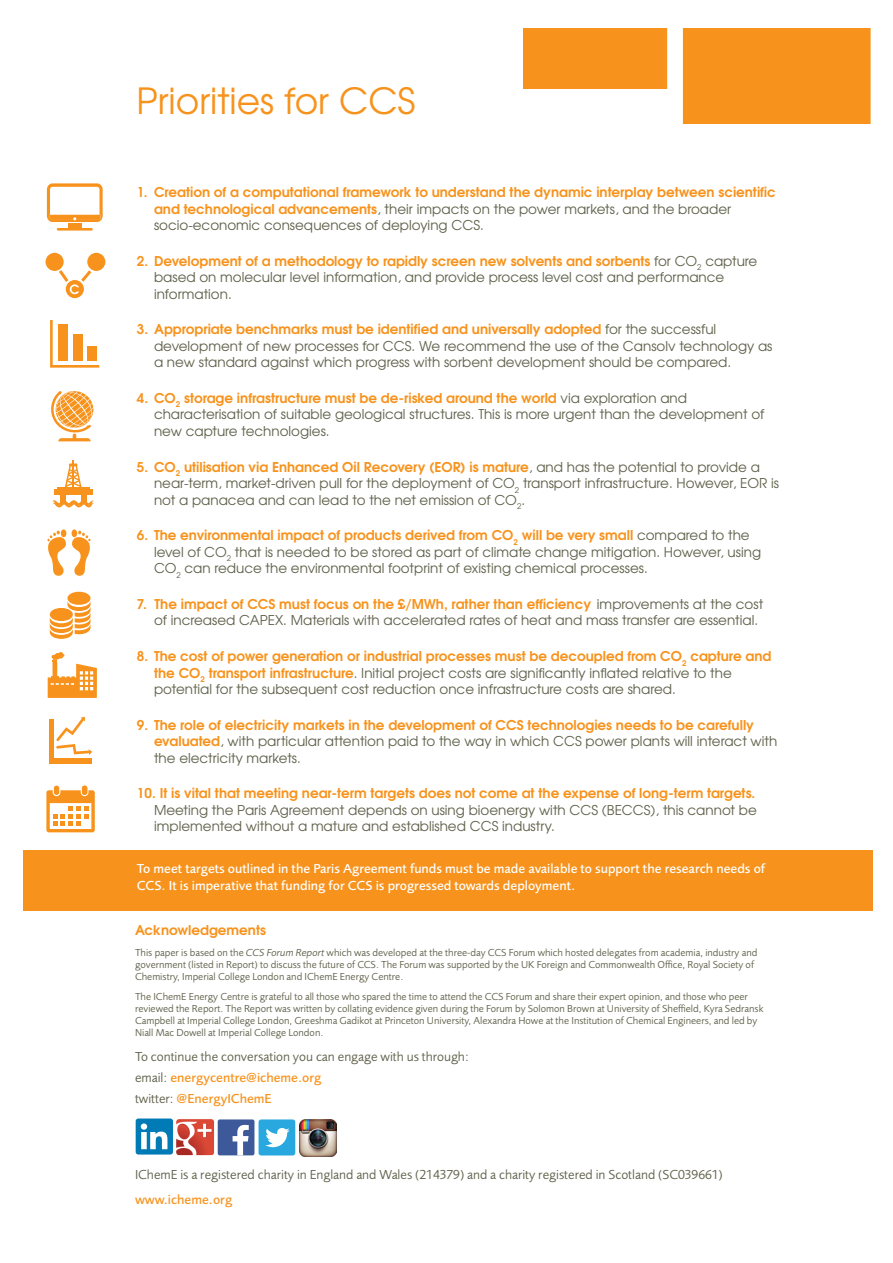
<style>
.page{position:relative;width:893px;height:1263px;background:#fff}
.page>*{position:absolute;margin:0;border:0;box-sizing:border-box;transform-origin:0 0}
.cover_subtitle{font:36px "Te X Gyre Adventor";color:#f7931d}
.Body_copy{font:13.5px/16.5px "Te X Gyre Adventor";color:#60614b}
.Body_copy-2{font:700 13.5px/16.5px "Te X Gyre Adventor";color:#f7931d}
.Body_copy-3{font:500 13.5px/16.5px "Foundry Sans";color:#fff}
.Body_copy-4{font:13.5px "Foundry Sans";color:#60614b}
.Body_copy-5{font:500 13.5px "Foundry Sans";color:#f7931d}
.Body_copy-6{font:10.5px/12px "Foundry Sans";color:#60614b}
.s1{font-weight:400;color:#60614b}
.s2{font-weight:700;color:#f7931d}
.s3{font-style:italic}
</style>
<div class="page">
<div style="left:523px;top:0;width:370px;height:123px;background:#f7931d"></div>
<div style="left:502px;top:89px;width:171px;height:78px;background:#fff"></div>
<div style="left:871px;top:15px;width:22px;height:1248px;background:#fff"></div>
<div style="left:667px;top:16px;width:16px;height:444px;background:#fff"></div>
<div style="left:0;top:0;width:893px;height:27px;background:#fff"></div>
<div style="left:136px;top:1118px;width:37px;height:36px;background:#007bb6;border-radius:3px"></div>
<svg style="left:141px;top:1123px;width:26px;height:26px"></svg>
<div style="left:218px;top:1119px;width:36px;height:36px;background:#3d5999;border-radius:2px"></div>
<svg style="left:233px;top:1125px;width:16px;height:30px"></svg>
<div style="left:259px;top:1119px;width:36px;height:36px;background:#29a8e0;border-radius:3px"></div>
<svg style="left:265px;top:1128px;width:25px;height:19px"></svg>
<img style="left:300px;top:1119px;width:37px;height:37px">
<img style="left:176px;top:1119px;width:38px;height:37px">
<div style="left:23px;top:850px;width:850px;height:61px;background:#f7931d"></div>
<svg style="left:49px;top:591px;width:42px;height:48px"></svg>
<div style="left:49px;top:719px;width:5px;height:44px;background:#f7931d"></div>
<div style="left:49px;top:758px;width:42px;height:5px;background:#f7931d"></div>
<svg style="left:56px;top:717px;width:36px;height:38px"></svg>
<div style="left:54px;top:786px;width:5px;height:9px;background:#f7931d;border-radius:3px"></div>
<div style="left:82px;top:786px;width:5px;height:9px;background:#f7931d;border-radius:3px"></div>
<svg style="left:46px;top:790px;width:49px;height:42px"></svg>
<svg style="left:48px;top:652px;width:49px;height:46px"></svg>
<hr style="left:72px;top:460px;width:2px;height:30px;background:#f7931d">
<svg style="left:65px;top:463px;width:17px;height:24px"></svg>
<div style="left:54px;top:490px;width:38px;height:5px;background:#f7931d"></div>
<hr style="left:57px;top:487px;width:33px;height:4px;background:#f7931d">
<div style="left:81px;top:489px;width:5px;height:15px;background:#f7931d"></div>
<div style="left:60px;top:489px;width:5px;height:15px;background:#f7931d"></div>
<svg style="left:52px;top:500px;width:42px;height:7px"></svg>
<div style="left:72px;top:529px;width:5px;height:8px;background:#f7931d;border-radius:50%"></div>
<div style="left:61px;top:529px;width:5px;height:8px;background:#f7931d;border-radius:50%"></div>
<svg style="left:47px;top:531px;width:44px;height:45px"></svg>
<svg style="left:51px;top:391px;width:43px;height:50px"></svg>
<svg style="left:47px;top:183px;width:56px;height:39px"></svg>
<div style="left:68px;top:223px;width:13px;height:6px;background:#f7931d"></div>
<hr style="left:57px;top:228px;width:36px;height:3px;background:#f7931d">
<div style="left:46px;top:253px;width:18px;height:18px;background:#f7931d;border-radius:50%"></div>
<svg style="left:66px;top:280px;width:18px;height:18px"></svg>
<div style="left:87px;top:253px;width:18px;height:18px;background:#f7931d;border-radius:50%"></div>
<svg style="left:56px;top:267px;width:38px;height:27px"></svg>
<svg style="left:50px;top:320px;width:49px;height:48px"></svg>
<p class="cover_subtitle" style="left:136px;top:73px;width:281px">Priorities for CCS</p>
<p class="Body_copy-2" style="left:154px;top:182px;width:623px;text-indent:-17px">1. Creation of a computational framework to understand the dynamic interplay between scientific and technological advancements<span class="s1">, their impacts on the power markets, and the broader socio-economic consequences of deploying CCS.</span></p>
<p class="Body_copy" style="left:154px;top:252px;width:605px;text-indent:-17px"><span class="s2">2. Development of a methodology to rapidly screen new solvents and sorbents</span> for CO<sub>2</sub> capture based on molecular level information, and provide process level cost and performance information.</p>
<p class="Body_copy" style="left:154px;top:320px;width:620px;text-indent:-17px"><span class="s2">3. Appropriate benchmarks must be identified and universally adopted</span> for the successful development of new processes for CCS. We recommend the use of the Cansolv technology as a new standard against which progress with sorbent development should be compared.</p>
<p class="Body_copy" style="left:154px;top:389px;width:612px;text-indent:-17px"><span class="s2">4. CO</span><sub>2</sub> <span class="s2">storage infrastructure must be de-risked around the world</span> via exploration and characterisation of suitable geological structures. This is more urgent than the development of new capture technologies.</p>
<p class="Body_copy" style="left:154px;top:458px;width:627px;text-indent:-17px"><span class="s2">5. CO</span><sub>2</sub> <span class="s2">utilisation via Enhanced Oil Recovery (EOR) is mature</span>, and has the potential to provide a near-term, market-driven pull for the deployment of CO<sub>2</sub> transport infrastructure. However, EOR is not a panacea and can lead to the net emission of CO<sub>2</sub>.</p>
<p class="Body_copy" style="left:154px;top:526px;width:609px;text-indent:-17px"><span class="s2">6. The environmental impact of products derived from CO</span><sub>2</sub> <span class="s2">will be very small</span> compared to the level of CO<sub>2</sub> that is needed to be stored as part of climate change mitigation. However, using<br>CO<sub>2</sub> can reduce the environmental footprint of existing chemical processes.</p>
<p class="Body_copy-2" style="left:137px;top:594px;width:417px">7. The impact of CCS must focus on the £/MWh, rather than efficiency</p>
<p class="Body_copy" style="left:154px;top:595px;width:611px;text-indent:443px">improvements at the cost of increased CAPEX. Materials with accelerated rates of heat and mass transfer are essential.</p>
<p class="Body_copy" style="left:154px;top:647px;width:619px;text-indent:-17px"><span class="s2">8. The cost of power generation or industrial processes must be decoupled from CO</span><sub>2</sub> <span class="s2">capture and the CO</span><sub>2</sub> <span class="s2">transport infrastructure</span>. Initial project costs are significantly inflated relative to the potential for the subsequent cost reduction once infrastructure costs are shared.</p>
<p class="Body_copy" style="left:154px;top:716px;width:625px;text-indent:-17px"><span class="s2">9. The role of electricity markets in the development of CCS technologies needs to be carefully evaluated</span>, with particular attention paid to the way in which CCS power plants will interact with the electricity markets.</p>
<p class="Body_copy" style="left:154px;top:784px;width:604px;text-align:justify;text-indent:-17px"><span class="s2">10. It is vital that meeting near-term targets does not come at the expense of long-term targets.<br></span>Meeting the Paris Agreement depends on using bioenergy with CCS (BECCS), this cannot be implemented without a mature and established CCS industry.</p>
<p class="Body_copy-3" style="left:137px;top:861px;width:630px">To meet targets outlined in the Paris Agreement funds must be made available to support the research needs of<br>CCS. It is imperative that funding for CCS is progressed towards deployment.</p>
<p class="Body_copy-2" style="left:135px;top:921px;width:133px">Acknowledgements</p>
<p class="Body_copy-6" style="left:135px;top:946px;width:624px">This paper is based on the <span class="s3">CCS Forum Report</span> which was developed at the three-day CCS Forum which hosted delegates from academia, industry and government (listed in Report) to discuss the future of CCS. The Forum was supported by the UK Foreign and Commonwealth Office, Royal Society of<br>Chemistry, Imperial College London and IChemE Energy Centre.</p>
<p class="Body_copy-6" style="left:135px;top:991px;width:630px">The IChemE Energy Centre is grateful to all those who spared the time to attend the CCS Forum and share their expert opinion, and those who peer reviewed the Report. The Report was written by collating evidence given during the Forum by Solomon Brown at University of Sheffield, Kyra Sedransk Campbell at Imperial College London, Greeshma Gadikot at Princeton University, Alexandra Howe at the Institution of Chemical Engineers, and led by Niall Mac Dowell at Imperial College London.</p>
<p class="Body_copy-4" style="left:135px;top:1049px;width:335px">To continue the conversation you can engage with us through:</p>
<p class="Body_copy-5" style="left:135px;top:1070px;width:188px"><span class="s1">email:</span> energycentre@icheme.org</p>
<p class="Body_copy-5" style="left:135px;top:1091px;width:138px"><span class="s1">twitter:</span> @EnergyIChemE</p>
<p class="Body_copy-4" style="left:135px;top:1167px;width:589px">IChemE is a registered charity in England and Wales (214379) and a charity registered in Scotland (SC039661)</p>
<p class="Body_copy-5" style="left:135px;top:1192px;width:99px">www.icheme.org</p>
</div>
